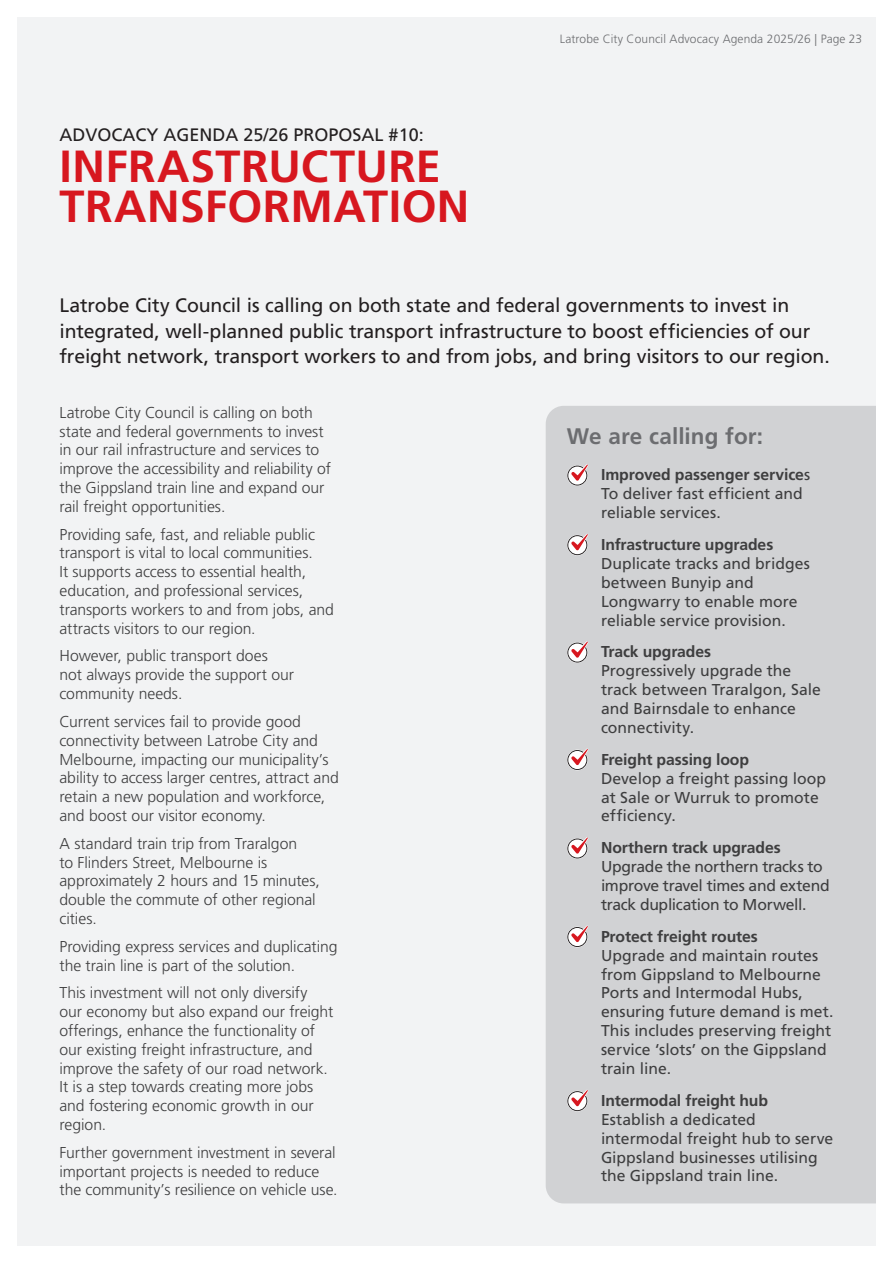
<style>
.page{position:relative;width:893px;height:1263px;background:#fff}
.page>*{position:absolute;margin:0;border:0;box-sizing:border-box;transform-origin:0 0}
.t1{font:700 45px/40.5px "Frutiger LT Std";letter-spacing:.01em;color:#d7171f}
.t2{font:700 22.5px "Frutiger LT Std";letter-spacing:.005em;color:#6c6d70}
.t3{font:19.5px/25.5px "Frutiger LT Std";letter-spacing:-.005em;color:#231f20}
.t4{font:18px "Frutiger LT Std";color:#231f20}
.t5{font:300 15.75px/18.9px "Frutiger LT Std";letter-spacing:-.005em;color:#3e3e3f}
.t6{font:15.75px/18.9px "Frutiger LT Std";color:#3e3e3f}
.t7{font:700 15.75px "Frutiger LT Std";letter-spacing:-.005em;color:#3e3e3f}
.t8{font:15.75px/18.9px "Frutiger LT Std";letter-spacing:-.02em;color:#3e3e3f}
.t9{font:300 12px "Frutiger LT Std";letter-spacing:.01em;color:#6c6d70}
.s1{font-weight:700}
</style>
<div class="page">
<div style="left:17px;top:17px;width:859px;height:1229px;background:#f2f3f4"></div>
<div style="left:546px;top:406px;width:330px;height:797px;background:#d1d2d4"></div>
<svg style="left:566px;top:461px;width:23px;height:26px"></svg>
<svg style="left:566px;top:531px;width:23px;height:25px"></svg>
<svg style="left:566px;top:638px;width:23px;height:26px"></svg>
<svg style="left:566px;top:746px;width:23px;height:25px"></svg>
<svg style="left:566px;top:834px;width:23px;height:26px"></svg>
<svg style="left:566px;top:923px;width:23px;height:25px"></svg>
<svg style="left:566px;top:1087px;width:23px;height:25px"></svg>
<p class="t4" style="left:60px;top:124px;width:366px">ADVOCACY AGENDA 25/26 PROPOSAL #10:</p>
<h1 class="t1" style="left:60px;top:146px;width:411px">INFRASTRUCTURE<br>TRANSFORMATION</h1>
<p class="t9" style="left:560px;top:32px;width:304px">Latrobe City Council Advocacy Agenda 2025/26 | Page 23</p>
<p class="t3" style="left:59px;top:293px;width:772px">Latrobe City Council is calling on both state and federal governments to invest in integrated, well-planned public transport infrastructure to boost efficiencies of our freight network, transport workers to and from jobs, and bring visitors to our region.</p>
<p class="t5" style="left:59px;top:403px;width:273px">Latrobe City Council is calling on both state and federal governments to invest in our rail infrastructure and services to improve the accessibility and reliability of the Gippsland train line and expand our rail freight opportunities.</p>
<p class="t5" style="left:59px;top:525px;width:276px">Providing safe, fast, and reliable public transport is vital to local communities.<br>It supports access to essential health, education, and professional services, transports workers to and from jobs, and attracts visitors to our region.</p>
<p class="t5" style="left:59px;top:647px;width:236px">However, public transport does not always provide the support our community needs.</p>
<p class="t5" style="left:59px;top:712px;width:281px">Current services fail to provide good connectivity between Latrobe City and Melbourne, impacting our municipality’s ability to access larger centres, attract and retain a new population and workforce, and boost our visitor economy.</p>
<p class="t5" style="left:59px;top:834px;width:262px">A standard train trip from Traralgon<br>to Flinders Street, Melbourne is approximately 2 hours and 15 minutes, double the commute of other regional cities.</p>
<p class="t5" style="left:59px;top:937px;width:279px">Providing express services and duplicating the train line is part of the solution.</p>
<p class="t5" style="left:59px;top:983px;width:275px">This investment will not only diversify our economy but also expand our freight offerings, enhance the functionality of our existing freight infrastructure, and improve the safety of our road network.<br>It is a step towards creating more jobs and fostering economic growth in our region.</p>
<p class="t5" style="left:59px;top:1143px;width:280px">Further government investment in several important projects is needed to reduce the community’s resilience on vehicle use.</p>
<h2 class="t2" style="left:567px;top:423px;width:198px">We are calling for:</h2>
<p class="t6" style="left:601px;top:465px;width:211px"><span class="s1">Improved passenger service</span>s<br>To deliver fast efficient and reliable services.</p>
<p class="t7" style="left:601px;top:535px;width:174px">Infrastructure upgrades</p>
<p class="t6" style="left:601px;top:554px;width:210px">Duplicate tracks and bridges between Bunyip and<br>Longwarry to enable more reliable service provision.</p>
<p class="t7" style="left:601px;top:643px;width:112px">Track upgrades</p>
<p class="t6" style="left:601px;top:661px;width:221px">Progressively upgrade the track between Traralgon, Sale and Bairnsdale to enhance connectivity.</p>
<p class="t7" style="left:601px;top:750px;width:150px">Freight passing loop</p>
<p class="t6" style="left:601px;top:769px;width:227px">Develop a freight passing loop at Sale or Wurruk to promote efficiency.</p>
<p class="t7" style="left:601px;top:838px;width:181px">Northern track upgrades</p>
<p class="t8" style="left:601px;top:857px;width:230px">Upgrade the northern tracks to improve travel times and extend track duplication to Morwell.</p>
<p class="t7" style="left:601px;top:927px;width:158px">Protect freight routes</p>
<p class="t6" style="left:601px;top:946px;width:234px">Upgrade and maintain routes from Gippsland to Melbourne<br>Ports and Intermodal Hubs, ensuring future demand is met.<br>This includes preserving freight service ‘slots’ on the Gippsland train line.</p>
<p class="t7" style="left:601px;top:1091px;width:168px">Intermodal freight hub</p>
<p class="t6" style="left:601px;top:1110px;width:234px">Establish a dedicated intermodal freight hub to serve<br>Gippsland businesses utilising the Gippsland train line.</p>
</div>
